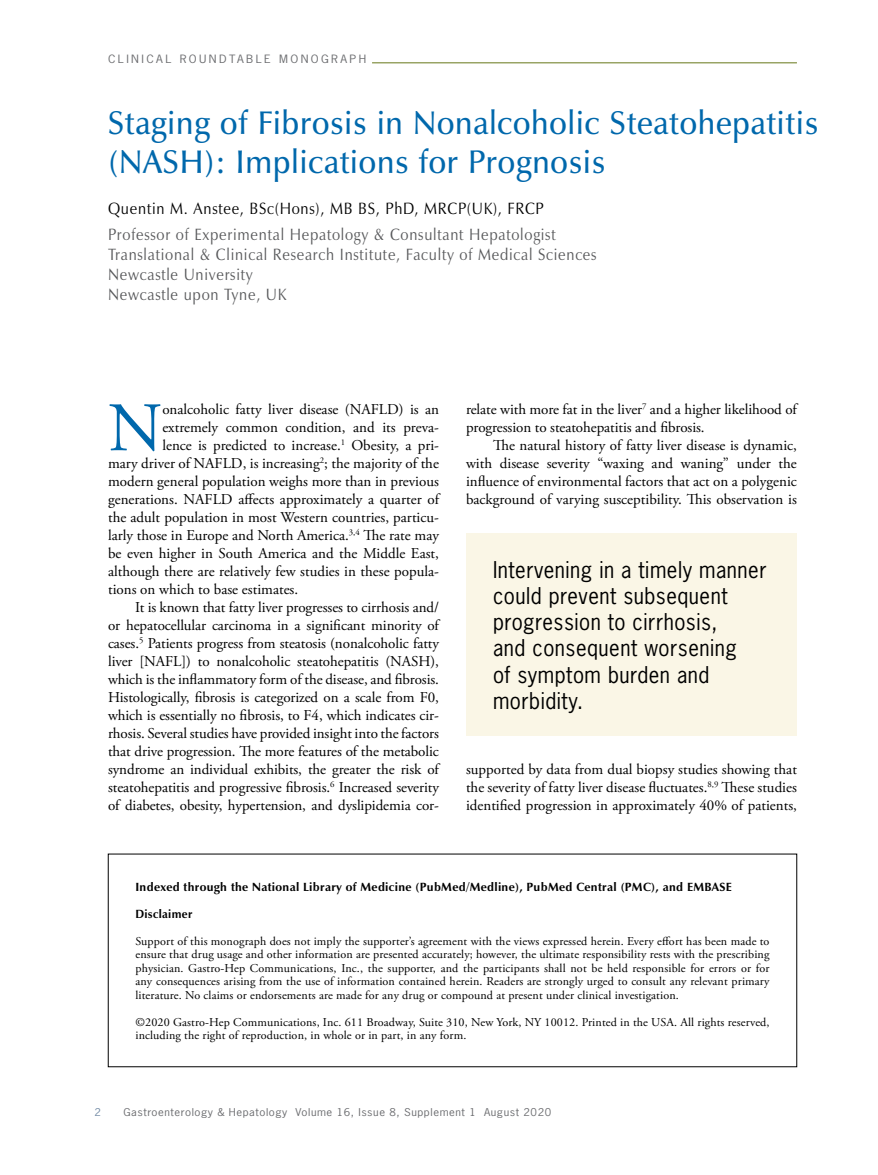
<style>
.page{position:relative;width:878px;height:1175px;background:#fff}
.page>*{position:absolute;margin:0;border:0;box-sizing:border-box;transform-origin:0 0}
.t1{font:69.3px "Adobe Garamond Pro";color:#0068ac}
.t2{font:600 33px/39px "Zapf Humanist 601 BT";letter-spacing:.025em;color:#0068ac;scale:.95 1}
.t3{font:21.75px/26.2px "News Gothic Std";letter-spacing:.025em;color:#000;scale:.95 1}
.t4{font:16.5px/19.8px "Zapf Humanist 601 BT";letter-spacing:.05em;color:#58595b;scale:.9 1}
.t5{font:16.5px "Zapf Humanist 601 BT";letter-spacing:.05em;color:#000;scale:.9 1}
.t6{font:15px/18px "Adobe Garamond Pro";letter-spacing:-.005em;color:#000;text-align:justify}
.t7{font:12px/13.5px "Adobe Garamond Pro";letter-spacing:.01em;color:#000;text-align:justify}
.t8{font:700 12px "Zapf Humanist 601 BT";letter-spacing:.025em;color:#000}
.t9{font:700 12px "Zapf Humanist 601 BT";letter-spacing:.025em;color:#000;scale:.95 1}
.t10{font:10.8px "News Gothic Std";letter-spacing:.2em;color:#6d6e71;scale:1.11 1}
.t11{font:10.2px "News Gothic Std";letter-spacing:.05em;color:#6d6e71;scale:1.11 1}
.t12{font:10.2px "News Gothic Std";color:#738ba5;scale:1.11 1}
</style>
<div class="page">
<hr style="left:372px;top:63px;width:425px;height:1px;background:#677718">
<div style="left:466px;top:533px;width:330px;height:203px;background:#faf6e6"></div>
<p class="t10" style="left:108px;top:52px;width:234px">CLINICAL ROUNDTABLE MONOGRAPH</p>
<h2 class="t2" style="left:108px;top:104px;width:749px">Staging of Fibrosis in Nonalcoholic Steatohepatitis (NASH): Implications for Prognosis</h2>
<p class="t5" style="left:108px;top:198px;width:485px">Quentin M. Anstee, BSc(Hons), MB BS, PhD, MRCP(UK), FRCP</p>
<p class="t4" style="left:108px;top:224px;width:544px">Professor of Experimental Hepatology &amp; Consultant Hepatologist Translational &amp; Clinical Research Institute, Faculty of Medical Sciences Newcastle University<br>Newcastle upon Tyne, UK</p>
<h1 class="t1" style="left:108px;top:386px;width:56px">N</h1>
<p class="t6" style="left:162px;top:401px;width:278px">onalcoholic fatty liver disease (NAFLD) is an</p>
<p class="t6" style="left:162px;top:419px;width:278px">extremely common condition, and its preva-</p>
<p class="t6" style="left:162px;top:437px;width:278px">lence is predicted to increase.<sup>1</sup> Obesity, a pri-</p>
<p class="t6" style="left:108px;top:455px;width:332px">mary driver of NAFLD, is increasing<sup>2</sup>; the majority of the</p>
<p class="t6" style="left:108px;top:473px;width:332px">modern general population weighs more than in previous</p>
<p class="t6" style="left:108px;top:491px;width:332px">generations. NAFLD affects approximately a quarter of</p>
<p class="t6" style="left:108px;top:509px;width:332px">the adult population in most Western countries, particu-</p>
<p class="t6" style="left:108px;top:527px;width:332px">larly those in Europe and North America.<sup>3,4</sup> The rate may</p>
<p class="t6" style="left:108px;top:545px;width:332px">be even higher in South America and the Middle East,</p>
<p class="t6" style="left:108px;top:563px;width:332px">although there are relatively few studies in these popula-</p>
<p class="t6" style="left:108px;top:581px;width:192px">tions on which to base estimates.</p>
<p class="t6" style="left:135px;top:599px;width:305px">It is known that fatty liver progresses to cirrhosis and/</p>
<p class="t6" style="left:108px;top:617px;width:332px">or hepatocellular carcinoma in a significant minority of</p>
<p class="t6" style="left:108px;top:635px;width:332px">cases.<sup>5</sup> Patients progress from steatosis (nonalcoholic fatty</p>
<p class="t6" style="left:108px;top:653px;width:332px">liver [NAFL]) to nonalcoholic steatohepatitis (NASH),</p>
<p class="t6" style="left:108px;top:671px;width:332px">which is the inflammatory form of the disease, and fibrosis.</p>
<p class="t6" style="left:108px;top:689px;width:332px">Histologically, fibrosis is categorized on a scale from F0,</p>
<p class="t6" style="left:108px;top:707px;width:332px">which is essentially no fibrosis, to F4, which indicates cir-</p>
<p class="t6" style="left:108px;top:725px;width:332px">rhosis. Several studies have provided insight into the factors</p>
<p class="t6" style="left:108px;top:743px;width:332px">that drive progression. The more features of the metabolic</p>
<p class="t6" style="left:108px;top:761px;width:332px">syndrome an individual exhibits, the greater the risk of</p>
<p class="t6" style="left:108px;top:779px;width:332px">steatohepatitis and progressive fibrosis.<sup>6</sup> Increased severity</p>
<p class="t6" style="left:108px;top:797px;width:332px">of diabetes, obesity, hypertension, and dyslipidemia cor-</p>
<p class="t6" style="left:466px;top:401px;width:332px">relate with more fat in the liver<sup>7</sup> and a higher likelihood of progression to steatohepatitis and fibrosis.</p>
<p class="t6" style="left:466px;top:437px;width:332px;text-indent:27px">The natural history of fatty liver disease is dynamic, with disease severity “waxing and waning” under the influence of environmental factors that act on a polygenic background of varying susceptibility. This observation is</p>
<h3 class="t3" style="left:493px;top:556px;width:289px">Intervening in a timely manner could prevent subsequent progression to cirrhosis,<br>and consequent worsening<br>of symptom burden and morbidity.</h3>
<p class="t6" style="left:466px;top:761px;width:332px">supported by data from dual biopsy studies showing that the severity of fatty liver disease fluctuates.<sup>8,9</sup> These studies identified progression in approximately 40% of patients,</p>
<p class="t8" style="left:135px;top:879px;width:598px">Indexed through the National Library of Medicine (PubMed/Medline), PubMed Central (PMC), and EMBASE</p>
<p class="t9" style="left:135px;top:906px;width:61px">Disclaimer</p>
<p class="t7" style="left:135px;top:934px;width:635px">Support of this monograph does not imply the supporter’s agreement with the views expressed herein. Every effort has been made to ensure that drug usage and other information are presented accurately; however, the ultimate responsibility rests with the prescribing physician. Gastro-Hep Communications, Inc., the supporter, and the participants shall not be held responsible for errors or for any consequences arising from the use of information contained herein. Readers are strongly urged to consult any relevant primary literature. No claims or endorsements are made for any drug or compound at present under clinical investigation.</p>
<p class="t7" style="left:135px;top:1015px;width:635px">©2020 Gastro-Hep Communications, Inc. 611 Broadway, Suite 310, New York, NY 10012. Printed in the USA. All rights reserved, including the right of reproduction, in whole or in part, in any form.</p>
<p class="t12" style="left:94px;top:1105px;width:7px">2</p>
<p class="t11" style="left:123px;top:1105px;width:387px">Gastroenterology &amp; Hepatology Volume 16, Issue 8, Supplement 1 August 2020</p>
</div>
